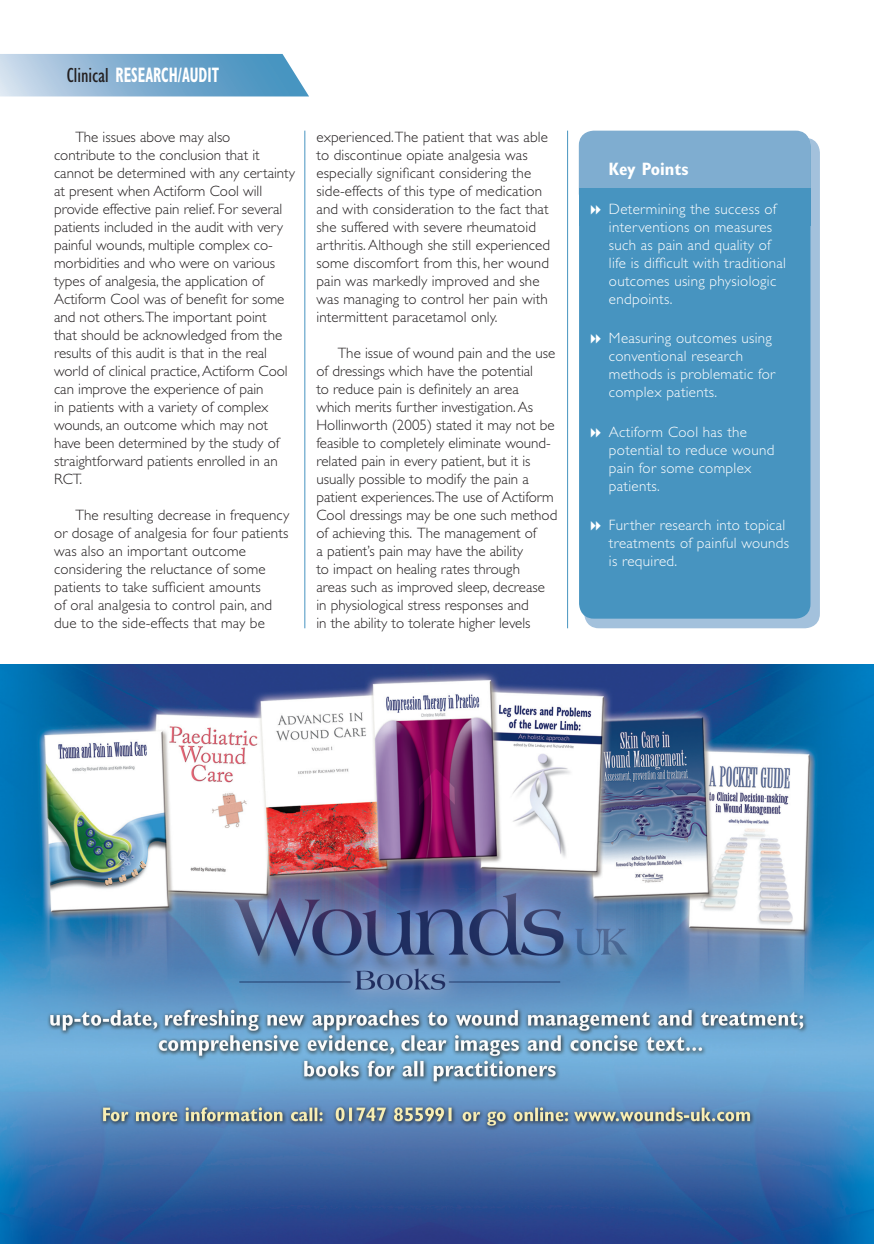
<style>
.page{position:relative;width:874px;height:1244px;background:#fff}
.page>*{position:absolute;margin:0;border:0;box-sizing:border-box;transform-origin:0 0}
.t1{font:700 condensed 21px "Gill Sans";color:#fff;scale:.7 1}
.t2{font:700 condensed 18px "Gill Sans";color:#fff}
.t3{font:300 15px/18px "Gill Sans";color:#231f20}
.t4{font:300 15px/18px "Gill Sans";letter-spacing:.02em;color:#fff}
.s1{font-weight:400;color:#231f20}
</style>
<div class="page">
<svg style="left:0;top:54px;width:309px;height:42px;background:#85b3d3"></svg>
<hr style="left:567px;top:131px;width:1px;height:497px;background:#4794c0">
<svg style="left:585px;top:138px;width:234px;height:490px;background:#9ebfda"></svg>
<div style="left:579px;top:225px;width:231px;height:393px;background:#4794c0"></div>
<div style="left:579px;top:188px;width:231px;height:37px;background:#4794c0"></div>
<img style="left:0;top:664px;width:873px;height:579px">
<hr style="left:304px;top:131px;width:1px;height:497px;background:#4794c0">
<svg style="left:578px;top:131px;width:232px;height:64px;background:#79aace"></svg>
<svg style="left:591px;top:334px;width:9px;height:10px"></svg>
<svg style="left:591px;top:427px;width:9px;height:10px"></svg>
<svg style="left:591px;top:521px;width:9px;height:9px"></svg>
<h1 class="t1" style="left:67px;top:63px;width:219px"><span class="s1">Clinical</span> RESEARCH/AUDIT</h1>
<p class="t3" style="left:54px;top:128px;width:242px;text-indent:21px">The issues above may also contribute to the conclusion that it cannot be determined with any certainty at present when Actiform Cool will provide effective pain relief. For several patients included in the audit with very painful wounds, multiple complex co&shy;morbidities and who were on various types of analgesia, the application of Actiform Cool was of benefit for some and not others.The important point<br>that should be acknowledged from the results of this audit is that in the real world of clinical practice, Actiform Cool can improve the experience of pain<br>in patients with a variety of complex wounds, an outcome which may not have been determined by the study of straightforward patients enrolled in an RCT.</p>
<p class="t3" style="left:54px;top:506px;width:237px;text-indent:21px">The resulting decrease in frequency or dosage of analgesia for four patients was also an important outcome considering the reluctance of some patients to take sufficient amounts<br>of oral analgesia to control pain, and due to the side-effects that may be</p>
<p class="t3" style="left:316px;top:128px;width:235px">experienced. The patient that was able to discontinue opiate analgesia was especially significant considering the side-effects of this type of medication and with consideration to the fact that she suffered with severe rheumatoid arthritis. Although she still experienced some discomfort from this, her wound pain was markedly improved and she was managing to control her pain with intermittent paracetamol only.</p>
<p class="t3" style="left:316px;top:344px;width:242px;text-indent:21px">The issue of wound pain and the use of dressings which have the potential<br>to reduce pain is definitely an area<br>which merits further investigation. As Hollinworth (2005) stated it may not be feasible to completely eliminate wound&shy;related pain in every patient, but it is usually possible to modify the pain a patient experiences.The use of Actiform Cool dressings may be one such method of achieving this. The management of<br>a patient’s pain may have the ability<br>to impact on healing rates through<br>areas such as improved sleep, decrease in physiological stress responses and<br>in the ability to tolerate higher levels</p>
<p class="t2" style="left:609px;top:158px;width:81px">Key Points</p>
<p class="t4" style="left:609px;top:200px;width:178px">Determining the success of interventions on measures such as pain and quality of life is difficult with traditional outcomes using physiologic endpoints.</p>
<p class="t4" style="left:609px;top:329px;width:168px">Measuring outcomes using conventional research methods is problematic for complex patients.</p>
<p class="t4" style="left:609px;top:423px;width:167px">Actiform Cool has the potential to reduce wound pain for some complex patients.</p>
<p class="t4" style="left:609px;top:516px;width:182px">Further research into topical treatments of painful wounds is required.</p>
</div>
